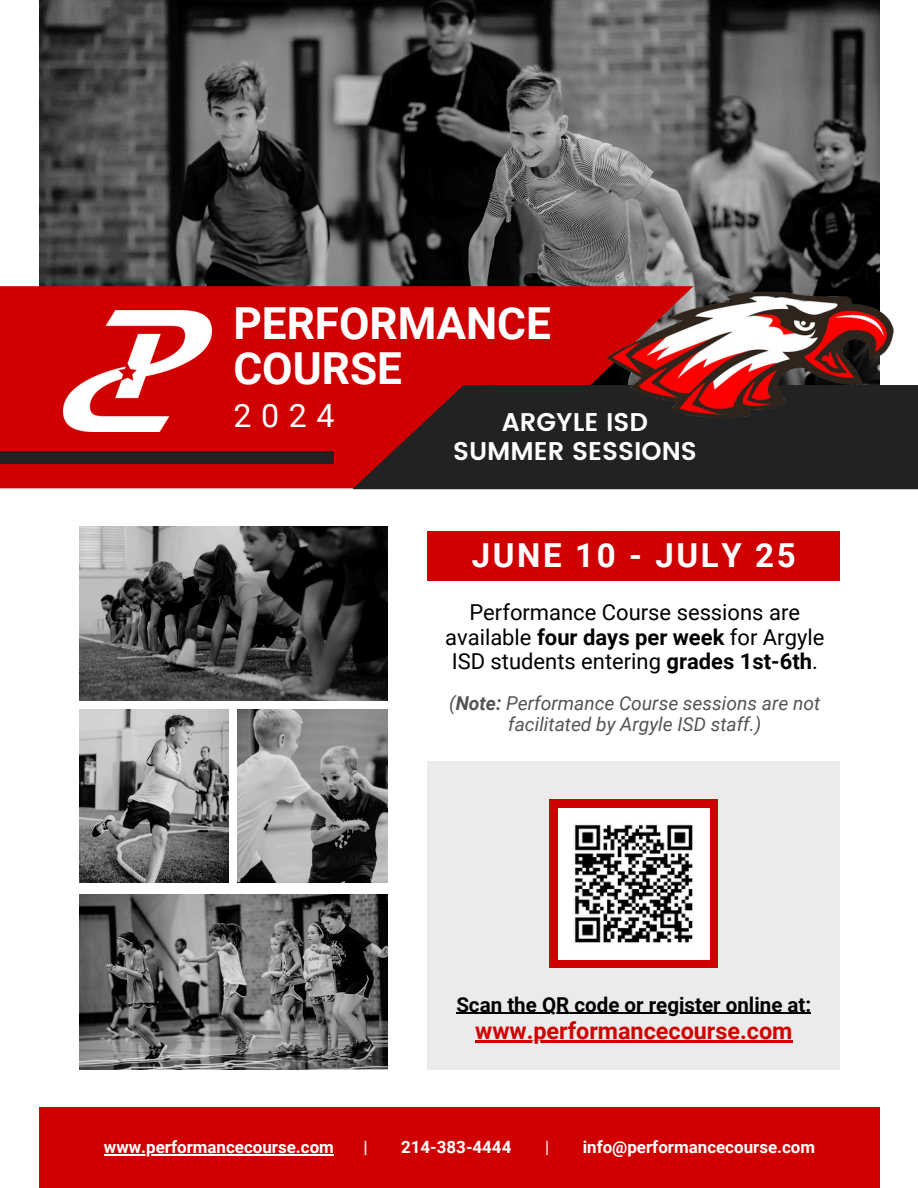
<style>
.page{position:relative;width:918px;height:1188px;background:#fff}
.page>*{position:absolute;margin:0;border:0;box-sizing:border-box;transform-origin:0 0}
.t1{font:700 44.25px/44.4px "Roboto";color:#fff}
.t2{font:700 33.15px "Roboto";letter-spacing:.08em;color:#fff}
.t3{font:32.1px "Roboto";color:#fff}
.t4{font:600 25.65px/28.7px "Poppins";color:#fff;text-align:center}
.t5{font:700 23.4px "Roboto";color:#d10000}
.t6{font:22.05px/24.8px "Roboto";color:#000;text-align:center}
.t7{font:700 20.55px "Roboto";color:#000}
.t8{font:italic 19.2px/21.3px "Roboto";color:#545454;text-align:center}
.t9{font:700 16.95px "Roboto";color:#fff}
.t10{font:16.95px "Roboto";color:#fff}
.s1{font-weight:700}
</style>
<div class="page">
<img style="left:79px;top:526px;width:308px;height:175px">
<img style="left:79px;top:710px;width:150px;height:173px">
<img style="left:238px;top:710px;width:149px;height:173px">
<img style="left:39px;top:0;width:840px;height:286px">
<div style="left:39px;top:1107px;width:840px;height:81px;background:#d10000"></div>
<img style="left:79px;top:894px;width:308px;height:176px">
<div style="left:0;top:286px;width:693px;height:202px;background:#d10000"></div>
<svg style="left:352px;top:385px;width:566px;height:104px;background:#371d1d"></svg>
<img style="left:64px;top:311px;width:147px;height:120px">
<img style="left:602px;top:286px;width:298px;height:137px">
<div style="left:428px;top:761px;width:412px;height:309px;background:#ebebeb"></div>
<div style="left:550px;top:799px;width:168px;height:169px;background:#d10000"></div>
<img style="left:559px;top:808px;width:150px;height:151px">
<div style="left:428px;top:531px;width:412px;height:50px;background:#d10000"></div>
<div style="left:0;top:451px;width:334px;height:12px;background:#222"></div>
<hr style="left:456px;top:1013px;width:355px;height:1px;background:#000">
<hr style="left:475px;top:1041px;width:318px;height:2px;background:#d10000">
<hr style="left:104px;top:1154px;width:230px;height:1px;background:#fff">
<h2 class="t1" style="left:233px;top:302px;width:319px">PERFORMANCE<br>COURSE</h2>
<h6 class="t4" style="left:453px;top:408px;width:245px">ARGYLE ISD<br>SUMMER SESSIONS</h6>
<p class="t3" style="left:233px;top:397px;width:103px">2024</p>
<p class="t2" style="left:472px;top:536px;width:325px">JUNE 10 - JULY 25</p>
<h5 class="t6" style="left:445px;top:600px;width:381px">Performance Course sessions are available <span class="s1">four days per week</span> for Argyle<br>ISD students entering <span class="s1">grades 1st-6th</span>.</h5>
<p class="t8" style="left:449px;top:693px;width:372px">(<span class="s1">Note:</span> Performance Course sessions are not facilitated by Argyle ISD staff.)</p>
<p class="t7" style="left:456px;top:993px;width:356px">Scan the QR code or register online at:</p>
<h4 class="t5" style="left:475px;top:1017px;width:319px">www.performancecourse.com</h4>
<p class="t9" style="left:104px;top:1137px;width:231px">www.performancecourse.com</p>
<p class="t9" style="left:363px;top:1137px;width:6px">|</p>
<p class="t9" style="left:401px;top:1137px;width:112px">214-383-4444</p>
<p class="t10" style="left:545px;top:1137px;width:6px">|</p>
<p class="t9" style="left:583px;top:1137px;width:234px">info@performancecourse.com</p>
</div>
